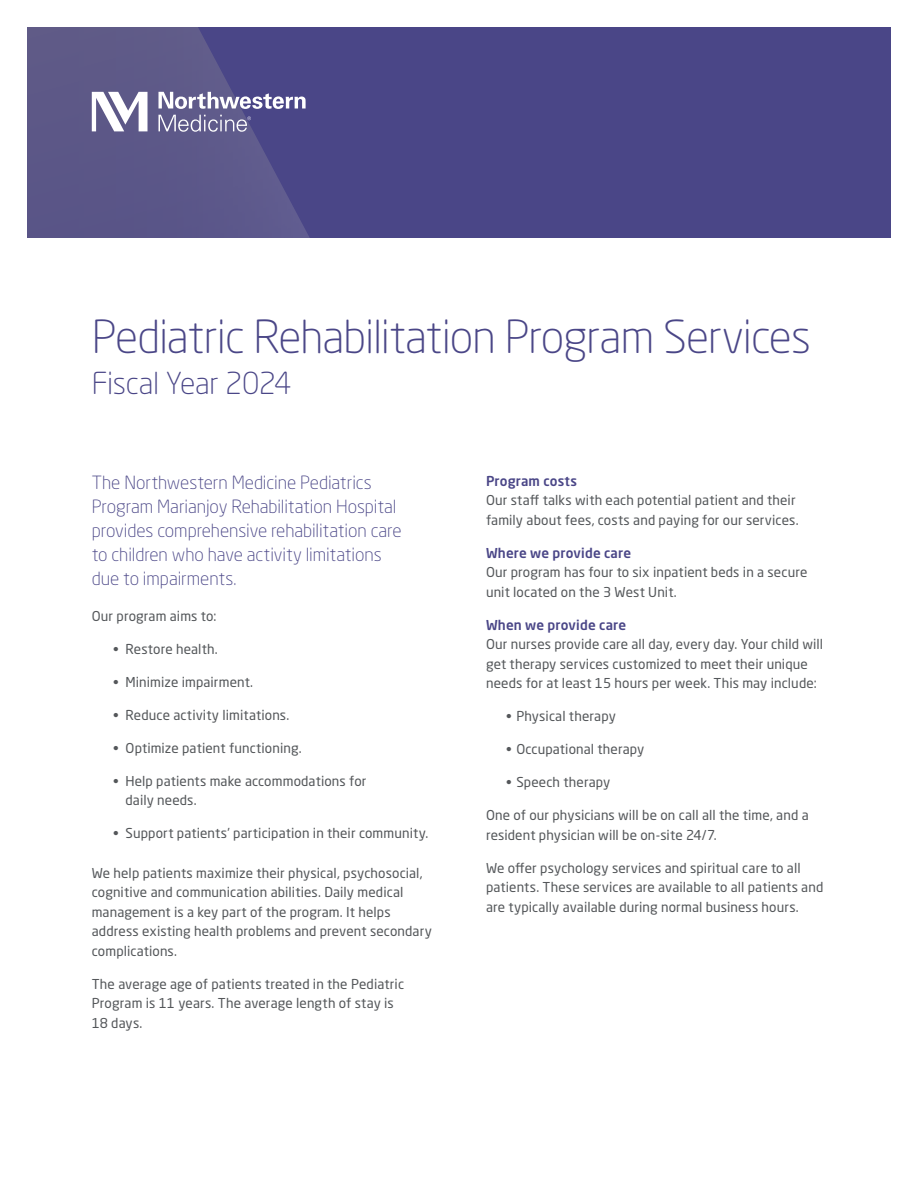
<style>
.page{position:relative;width:918px;height:1188px;background:#fff}
.page>*{position:absolute;margin:0;border:0;box-sizing:border-box;transform-origin:0 0}
.NM_-_Flyer_-_Title{font:300 45px "Neo Sans Pro";letter-spacing:-.02em;color:#4a4687}
.NM_-_Flyer_-_Subtitle{font:300 30px "Neo Sans Pro";letter-spacing:-.01em;color:#4a4687}
.NM_-_Body_Highlight{font:300 18px/24px "Neo Sans Pro";letter-spacing:-.005em;color:#4a4687}
.NM_-_Body_Copy{font:13.5px/19.5px "Neo Sans Pro";letter-spacing:.01em;color:#54575a}
.NM_-_Body_Subhead_-_Level_1{font:500 13.5px "Neo Sans Pro";letter-spacing:.01em;color:#4a4687}
</style>
<div class="page">
<svg style="left:27px;top:27px;width:864px;height:211px;background:#514d89"></svg>
<p class="NM_-_Flyer_-_Title" style="left:92px;top:310px;width:721px">Pediatric Rehabilitation Program Services</p>
<p class="NM_-_Flyer_-_Subtitle" style="left:92px;top:365px;width:201px">Fiscal Year 2024</p>
<p class="NM_-_Body_Highlight" style="left:92px;top:470px;width:311px">The Northwestern Medicine Pediatrics Program Marianjoy Rehabilitation Hospital provides comprehensive rehabilitation care to children who have activity limitations due to impairments.</p>
<p class="NM_-_Body_Copy" style="left:92px;top:606px;width:126px">Our program aims to:</p>
<p class="NM_-_Body_Copy" style="left:113px;top:639px;width:106px">• Restore health.</p>
<p class="NM_-_Body_Copy" style="left:113px;top:672px;width:142px">• Minimize impairment.</p>
<p class="NM_-_Body_Copy" style="left:113px;top:705px;width:178px">• Reduce activity limitations.</p>
<p class="NM_-_Body_Copy" style="left:113px;top:738px;width:190px">• Optimize patient functioning.</p>
<p class="NM_-_Body_Copy" style="left:126px;top:771px;width:242px;text-indent:-12px">• Help patients make accommodations for daily needs.</p>
<p class="NM_-_Body_Copy" style="left:113px;top:823px;width:317px">• Support patients’ participation in their community.</p>
<p class="NM_-_Body_Copy" style="left:92px;top:863px;width:342px">We help patients maximize their physical, psychosocial, cognitive and communication abilities. Daily medical management is a key part of the program. It helps address existing health problems and prevent secondary complications.</p>
<p class="NM_-_Body_Copy" style="left:92px;top:974px;width:314px">The average age of patients treated in the Pediatric<br>Program is 11 years. The average length of stay is<br>18 days.</p>
<p class="NM_-_Body_Subhead_-_Level_1" style="left:486px;top:472px;width:92px">Program costs</p>
<p class="NM_-_Body_Copy" style="left:486px;top:490px;width:314px">Our staff talks with each potential patient and their family about fees, costs and paying for our services.</p>
<p class="NM_-_Body_Subhead_-_Level_1" style="left:486px;top:544px;width:147px">Where we provide care</p>
<p class="NM_-_Body_Copy" style="left:486px;top:562px;width:323px">Our program has four to six inpatient beds in a secure unit located on the 3 West Unit.</p>
<p class="NM_-_Body_Subhead_-_Level_1" style="left:486px;top:616px;width:142px">When we provide care</p>
<p class="NM_-_Body_Copy" style="left:486px;top:634px;width:339px">Our nurses provide care all day, every day. Your child will get therapy services customized to meet their unique needs for at least 15 hours per week. This may include:</p>
<p class="NM_-_Body_Copy" style="left:506px;top:706px;width:111px">• Physical therapy</p>
<p class="NM_-_Body_Copy" style="left:506px;top:739px;width:140px">• Occupational therapy</p>
<p class="NM_-_Body_Copy" style="left:506px;top:772px;width:106px">• Speech therapy</p>
<p class="NM_-_Body_Copy" style="left:486px;top:805px;width:324px">One of our physicians will be on call all the time, and a resident physician will be on-site 24/7.</p>
<p class="NM_-_Body_Copy" style="left:486px;top:858px;width:339px">We offer psychology services and spiritual care to all patients. These services are available to all patients and are typically available during normal business hours.</p>
</div>
